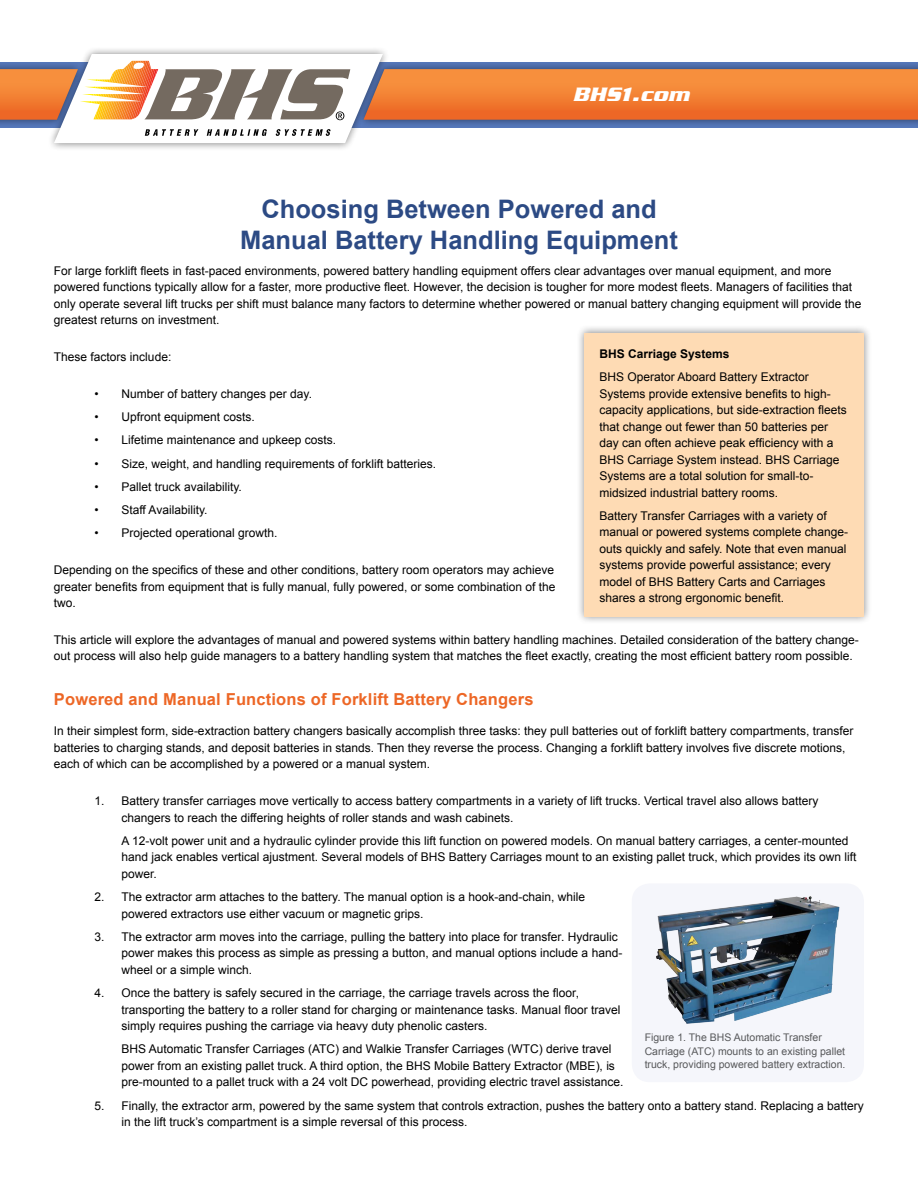
<style>
.page{position:relative;width:918px;height:1188px;background:#fff}
.page>*{position:absolute;margin:0;border:0;box-sizing:border-box;transform-origin:0 0}
.t1{font:700 25.5px/30.6px "Arial";color:#2c4a84;text-align:center}
.t2{font:italic 700 21px "Serpentine Std";letter-spacing:.02em;color:#fff}
.t3{font:700 16.5px "Arial";letter-spacing:.01em;color:#ed6726}
.t4{font:12px/16.5px "Arial";color:#000}
.t5{font:700 12px "Arial";color:#000}
.t6{font:10.5px/13.5px "Arial";color:#58595b}
</style>
<div class="page">
<div style="left:47px;top:46px;width:343px;height:106px;background:#000;opacity:.5"></div>
<svg style="left:0;top:54px;width:918px;height:89px"></svg>
<div style="left:632px;top:883px;width:232px;height:199px;background:#f5f6fb;border-radius:18px"></div>
<img style="left:656px;top:896px;width:184px;height:128px">
<div style="left:576px;top:325px;width:296px;height:300px;background:#000;opacity:.45"></div>
<div style="left:584px;top:333px;width:280px;height:283px;background:#fedbb4"></div>
<h2 class="t2" style="left:573px;top:82px;width:118px">BHS1.com</h2>
<h1 class="t1" style="left:240px;top:195px;width:439px">Choosing Between Powered and<br>Manual Battery Handling Equipment</h1>
<p class="t4" style="left:54px;top:262px;width:809px">For large forklift fleets in fast-paced environments, powered battery handling equipment offers clear advantages over manual equipment, and more powered functions typically allow for a faster, more productive fleet. However, the decision is tougher for more modest fleets. Managers of facilities that only operate several lift trucks per shift must balance many factors to determine whether powered or manual battery changing equipment will provide the greatest returns on investment.</p>
<p class="t4" style="left:54px;top:349px;width:119px">These factors include:</p>
<p class="t4" style="left:94px;top:385px;width:219px">• Number of battery changes per day.</p>
<p class="t4" style="left:94px;top:409px;width:162px">• Upfront equipment costs.</p>
<p class="t4" style="left:94px;top:432px;width:243px">• Lifetime maintenance and upkeep costs.</p>
<p class="t4" style="left:94px;top:455px;width:343px">• Size, weight, and handling requirements of forklift batteries.</p>
<p class="t4" style="left:94px;top:478px;width:149px">• Pallet truck availability.</p>
<p class="t4" style="left:94px;top:502px;width:115px">• Staff Availability.</p>
<p class="t4" style="left:94px;top:525px;width:185px">• Projected operational growth.</p>
<p class="t4" style="left:54px;top:562px;width:503px;text-align:justify">Depending on the specifics of these and other conditions, battery room operators may achieve greater benefits from equipment that is fully manual, fully powered, or some combination of the two.</p>
<p class="t4" style="left:54px;top:631px;width:807px">This article will explore the advantages of manual and powered systems within battery handling machines. Detailed consideration of the battery change&shy;out process will also help guide managers to a battery handling system that matches the fleet exactly, creating the most efficient battery room possible.</p>
<h3 class="t3" style="left:54px;top:689px;width:481px">Powered and Manual Functions of Forklift Battery Changers</h3>
<p class="t4" style="left:54px;top:723px;width:801px">In their simplest form, side-extraction battery changers basically accomplish three tasks: they pull batteries out of forklift battery compartments, transfer batteries to charging stands, and deposit batteries in stands. Then they reverse the process. Changing a forklift battery involves five discrete motions, each of which can be accomplished by a powered or a manual system.</p>
<p class="t4" style="left:121px;top:793px;width:698px;text-indent:-27px">1. Battery transfer carriages move vertically to access battery compartments in a variety of lift trucks. Vertical travel also allows battery changers to reach the differing heights of roller stands and wash cabinets.</p>
<p class="t4" style="left:121px;top:833px;width:736px">A 12-volt power unit and a hydraulic cylinder provide this lift function on powered models. On manual battery carriages, a center-mounted hand jack enables vertical ajustment. Several models of BHS Battery Carriages mount to an existing pallet truck, which provides its own lift power.</p>
<p class="t4" style="left:121px;top:889px;width:465px;text-indent:-27px">2. The extractor arm attaches to the battery. The manual option is a hook-and-chain, while powered extractors use either vacuum or magnetic grips.</p>
<p class="t4" style="left:121px;top:929px;width:502px;text-indent:-27px">3. The extractor arm moves into the carriage, pulling the battery into place for transfer. Hydraulic power makes this process as simple as pressing a button, and manual options include a hand&shy;wheel or a simple winch.</p>
<p class="t4" style="left:121px;top:985px;width:500px;text-indent:-27px">4. Once the battery is safely secured in the carriage, the carriage travels across the floor, transporting the battery to a roller stand for charging or maintenance tasks. Manual floor travel simply requires pushing the carriage via heavy duty phenolic casters.</p>
<p class="t4" style="left:121px;top:1041px;width:504px">BHS Automatic Transfer Carriages (ATC) and Walkie Transfer Carriages (WTC) derive travel power from an existing pallet truck. A third option, the BHS Mobile Battery Extractor (MBE), is pre-mounted to a pallet truck with a 24 volt DC powerhead, providing electric travel assistance.</p>
<p class="t4" style="left:121px;top:1097px;width:744px;text-indent:-27px">5. Finally, the extractor arm, powered by the same system that controls extraction, pushes the battery onto a battery stand. Replacing a battery in the lift truck’s compartment is a simple reversal of this process.</p>
<p class="t5" style="left:599px;top:346px;width:132px">BHS Carriage Systems</p>
<p class="t4" style="left:599px;top:369px;width:249px">BHS Operator Aboard Battery Extractor Systems provide extensive benefits to high&shy;capacity applications, but side-extraction fleets that change out fewer than 50 batteries per day can often achieve peak efficiency with a BHS Carriage System instead. BHS Carriage Systems are a total solution for small-to&shy;midsized industrial battery rooms.</p>
<p class="t4" style="left:599px;top:508px;width:250px">Battery Transfer Carriages with a variety of manual or powered systems complete change&shy;outs quickly and safely. Note that even manual systems provide powerful assistance; every model of BHS Battery Carts and Carriages shares a strong ergonomic benefit.</p>
<p class="t6" style="left:645px;top:1031px;width:202px">Figure 1. The BHS Automatic Transfer<br>Carriage (ATC) mounts to an existing pallet truck, providing powered battery extraction.</p>
</div>
